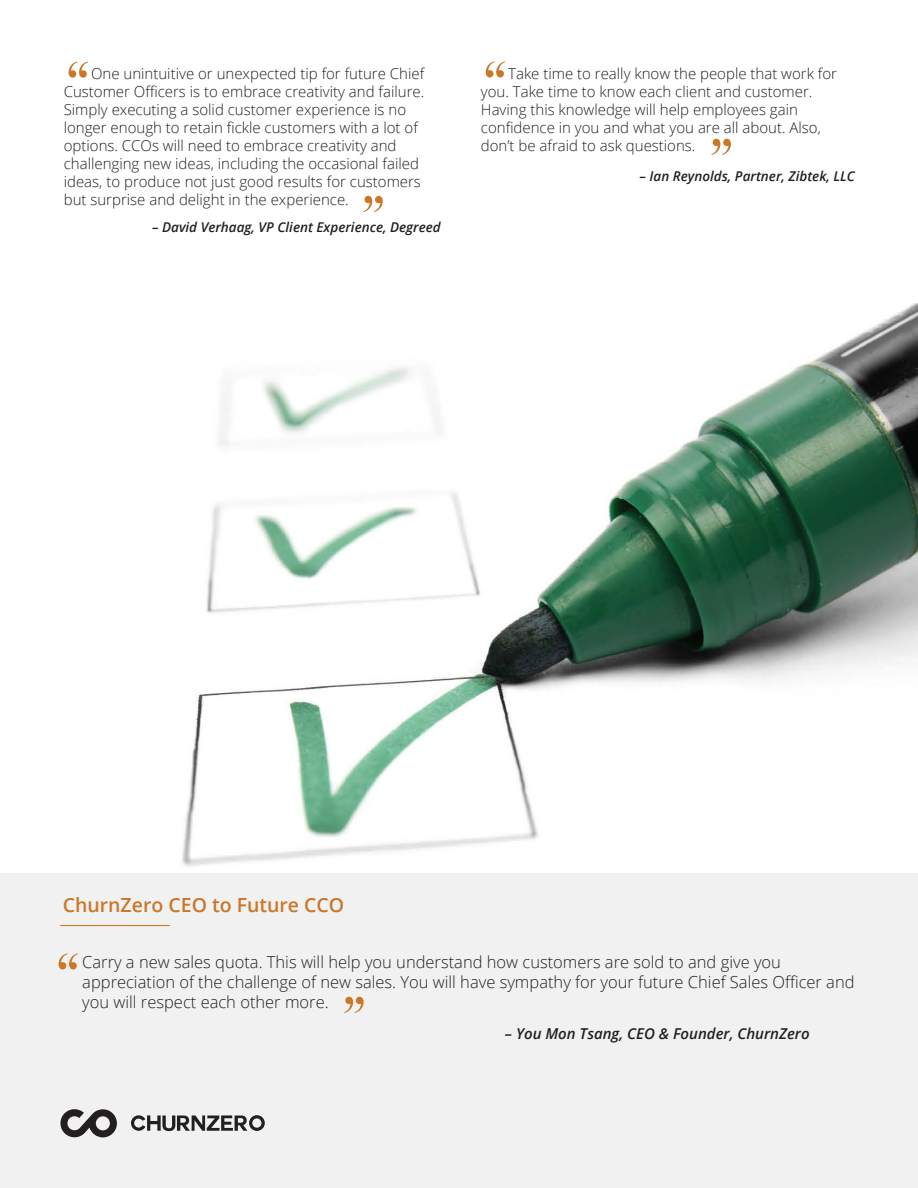
<style>
.page{position:relative;width:918px;height:1188px;background:#fff}
.page>*{position:absolute;margin:0;border:0;box-sizing:border-box;transform-origin:0 0}
.t1{font:63px "Bask Old Face";color:#ca7729}
.t2{font:600 19.5px "Open Sans";color:#ca7729}
.t3{font:300 16.5px/19.8px "Open Sans";color:#231f20}
.t4{font:300 15px/18px "Open Sans";color:#231f20}
.t5{font:italic 600 15px "Open Sans";color:#231f20}
.t6{font:italic 600 13.5px "Open Sans";color:#231f20}
</style>
<div class="page">
<img style="left:182px;top:304px;width:736px;height:563px">
<div style="left:0;top:873px;width:918px;height:315px;background:#f1f1f2"></div>
<hr style="left:60px;top:925px;width:110px;height:1px;background:#ca7729">
<svg style="left:131px;top:1115px;width:134px;height:16px"></svg>
<svg style="left:60px;top:1109px;width:57px;height:29px"></svg>
<h1 class="t1" style="left:66px;top:49px;width:27px">“</h1>
<p class="t4" style="left:64px;top:64px;width:362px;text-indent:27px">One unintuitive or unexpected tip for future Chief Customer Officers is to embrace creativity and failure.<br>Simply executing a solid customer experience is no longer enough to retain fickle customers with a lot of options. CCOs will need to embrace creativity and challenging new ideas, including the occasional failed ideas, to produce not just good results for customers but surprise and delight in the experience.</p>
<h1 class="t1" style="left:360px;top:183px;width:27px">”</h1>
<p class="t6" style="left:152px;top:218px;width:290px">– David Verhaag, VP Client Experience, Degreed</p>
<h1 class="t1" style="left:483px;top:49px;width:27px">“</h1>
<p class="t4" style="left:481px;top:64px;width:358px;text-indent:27px">Take time to really know the people that work for you. Take time to know each client and customer.<br>Having this knowledge will help employees gain confidence in you and what you are all about. Also, don’t be afraid to ask questions.</p>
<h1 class="t1" style="left:709px;top:126px;width:27px">”</h1>
<p class="t6" style="left:640px;top:167px;width:217px">– Ian Reynolds, Partner, Zibtek, LLC</p>
<h2 class="t2" style="left:63px;top:892px;width:283px">ChurnZero CEO to Future CCO</h2>
<h1 class="t1" style="left:56px;top:941px;width:27px">“</h1>
<p class="t3" style="left:82px;top:952px;width:774px">Carry a new sales quota. This will help you understand how customers are sold to and give you appreciation of the challenge of new sales. You will have sympathy for your future Chief Sales Officer and you will respect each other more.</p>
<h1 class="t1" style="left:341px;top:984px;width:27px">”</h1>
<p class="t5" style="left:505px;top:1024px;width:306px">– You Mon Tsang, CEO &amp; Founder, ChurnZero</p>
</div>
